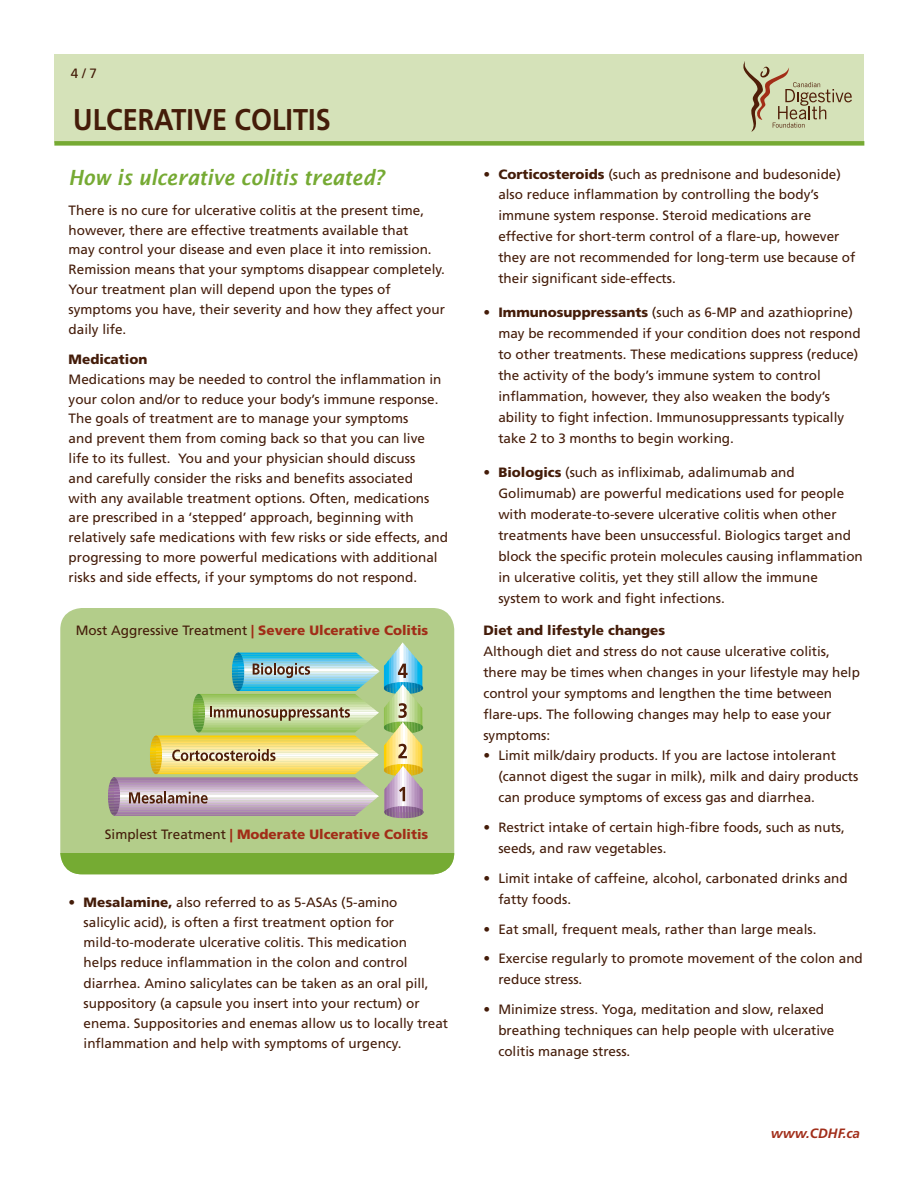
<style>
.page{position:relative;width:918px;height:1188px;background:#fff}
.page>*{position:absolute;margin:0;border:0;box-sizing:border-box;transform-origin:0 0}
.t1{font:700 30px "Frutiger";color:#441c09;scale:.9 1}
.t2{font:italic 600 21px "Lucida Sans";color:#76aa33;scale:.9 1}
.t3{font:13.5px/19.8px "Frutiger";color:#441c09}
.t4{font:900 13.5px "Frutiger";color:#a12d17}
.t5{font:900 13.5px "Frutiger";color:#441c09}
.t6{font:italic 700 13.5px "Frutiger";color:#a12d19}
.s1{font-weight:400;color:#441c09}
.s2{font-weight:900}
.s3{color:#fff}
</style>
<div class="page">
<div style="left:54px;top:54px;width:810px;height:88px;background:#d5e2b9"></div>
<div style="left:54px;top:141px;width:810px;height:5px;background:#76aa33"></div>
<svg style="left:743px;top:61px;width:109px;height:71px"></svg>
<div style="left:60px;top:608px;width:394px;height:266px;background:#b3cd8a;border-radius:22px"></div>
<div style="left:60px;top:853px;width:394px;height:21px;background:#75ab33"></div>
<hr style="left:421px;top:643px;width:1px;height:45px;background:#00aee9">
<hr style="left:420px;top:643px;width:1px;height:45px;background:#00b2eb">
<hr style="left:418px;top:643px;width:2px;height:45px;background:#00b6ec">
<hr style="left:417px;top:643px;width:1px;height:45px;background:#16baed">
<hr style="left:415px;top:643px;width:2px;height:45px;background:#41c0ef">
<hr style="left:413px;top:643px;width:2px;height:45px;background:#5bc5f1">
<hr style="left:412px;top:643px;width:1px;height:45px;background:#71caf2">
<hr style="left:410px;top:643px;width:2px;height:45px;background:#84d0f4">
<hr style="left:409px;top:643px;width:1px;height:45px;background:#97d6f6">
<hr style="left:407px;top:643px;width:2px;height:45px;background:#aaddf8">
<hr style="left:406px;top:643px;width:1px;height:45px;background:#bee5fa">
<hr style="left:404px;top:643px;width:2px;height:45px;background:#d3edfb">
<hr style="left:403px;top:643px;width:1px;height:45px;background:#e8f6fd">
<hr style="left:401px;top:643px;width:2px;height:45px;background:#fff">
<hr style="left:400px;top:643px;width:2px;height:45px;background:#fff">
<hr style="left:399px;top:643px;width:1px;height:45px;background:#e2f3fd">
<hr style="left:397px;top:643px;width:2px;height:45px;background:#c6e8fa">
<hr style="left:396px;top:643px;width:1px;height:45px;background:#acdef8">
<hr style="left:394px;top:643px;width:2px;height:45px;background:#93d5f6">
<hr style="left:392px;top:643px;width:2px;height:45px;background:#7bcdf3">
<hr style="left:391px;top:643px;width:1px;height:45px;background:#60c6f1">
<hr style="left:389px;top:643px;width:2px;height:45px;background:#3ebfef">
<hr style="left:388px;top:643px;width:1px;height:45px;background:#00b9ed">
<hr style="left:386px;top:643px;width:2px;height:45px;background:#00b3eb">
<hr style="left:385px;top:643px;width:1px;height:45px;background:#00aee9">
<hr style="left:384px;top:643px;width:1px;height:45px;background:#00aee9">
<svg style="left:108px;top:652px;width:316px;height:166px"></svg>
<p class="t3" style="left:71px;top:63px;width:28px">4 / 7</p>
<h1 class="t1" style="left:73px;top:102px;width:288px">ULCERATIVE COLITIS</h1>
<h2 class="t2" style="left:69px;top:165px;width:352px">How is ulcerative colitis treated?</h2>
<p class="t3" style="left:69px;top:200px;width:378px">There is no cure for ulcerative colitis at the present time, however, there are effective treatments available that<br>may control your disease and even place it into remission.<br>Remission means that your symptoms disappear completely.<br>Your treatment plan will depend upon the types of symptoms you have, their severity and how they affect your daily life.</p>
<p class="t5" style="left:69px;top:351px;width:80px">Medication</p>
<p class="t3" style="left:69px;top:369px;width:381px">Medications may be needed to control the inflammation in your colon and/or to reduce your body’s immune response.<br>The goals of treatment are to manage your symptoms<br>and prevent them from coming back so that you can live life to its fullest. You and your physician should discuss<br>and carefully consider the risks and benefits associated<br>with any available treatment options. Often, medications are prescribed in a ‘stepped’ approach, beginning with relatively safe medications with few risks or side effects, and progressing to more powerful medications with additional risks and side effects, if your symptoms do not respond.</p>
<p class="t4" style="left:76px;top:622px;width:354px"><span class="s1">Most Aggressive Treatment</span> | Severe Ulcerative Colitis</p>
<p class="t4" style="left:105px;top:826px;width:325px"><span class="s1">Simplest Treatment</span> | Moderate Ulcerative Colitis</p>
<p class="t3" style="left:84px;top:892px;width:366px;line-height:20.2px;text-indent:-15px">• <span class="s2">Mesalamine,</span> also referred to as 5-ASAs (5-amino<br>salicylic acid), is often a first treatment option for mild-to-moderate ulcerative colitis. This medication<br>helps reduce inflammation in the colon and control diarrhea. Amino salicylates can be taken as an oral pill, suppository (a capsule you insert into your rectum) or enema. Suppositories and enemas allow us to locally treat inflammation and help with symptoms of urgency.</p>
<p class="t3" style="left:498px;top:163px;width:359px;line-height:21px;text-indent:-15px">• <span class="s2">Corticosteroids</span> (such as prednisone and budesonide) also reduce inflammation by controlling the body’s immune system response. Steroid medications are effective for short-term control of a flare-up, however they are not recommended for long-term use because of their significant side-effects.</p>
<p class="t3" style="left:498px;top:302px;width:364px;line-height:21px;text-indent:-15px">• <span class="s2">Immunosuppressants</span> (such as 6-MP and azathioprine) may be recommended if your condition does not respond to other treatments. These medications suppress (reduce) the activity of the body’s immune system to control inflammation, however, they also weaken the body’s ability to fight infection. Immunosuppressants typically take 2 to 3 months to begin working.</p>
<p class="t3" style="left:498px;top:462px;width:366px;line-height:20.9px;text-indent:-15px">• <span class="s2">Biologics</span> (such as infliximab, adalimumab and Golimumab) are powerful medications used for people with moderate-to-severe ulcerative colitis when other treatments have been unsuccessful. Biologics target and block the specific protein molecules causing inflammation in ulcerative colitis, yet they still allow the immune system to work and fight infections.</p>
<p class="t5" style="left:483px;top:622px;width:183px">Diet and lifestyle changes</p>
<p class="t3" style="left:483px;top:641px;width:378px;line-height:20.9px">Although diet and stress do not cause ulcerative colitis, there may be times when changes in your lifestyle may help control your symptoms and lengthen the time between flare-ups. The following changes may help to ease your symptoms:</p>
<p class="t3" style="left:498px;top:745px;width:362px;line-height:20.9px;text-indent:-15px">• Limit milk/dairy products. If you are lactose intolerant (cannot digest the sugar in milk), milk and dairy products can produce symptoms of excess gas and diarrhea.</p>
<p class="t3" style="left:498px;top:817px;width:348px;line-height:20.9px;text-indent:-15px">• Restrict intake of certain high-fibre foods, such as nuts, seeds, and raw vegetables.</p>
<p class="t3" style="left:498px;top:868px;width:351px;line-height:20.9px;text-indent:-15px">• Limit intake of caffeine, alcohol, carbonated drinks and fatty foods.</p>
<p class="t3" style="left:483px;top:919px;width:335px">• Eat small, frequent meals, rather than large meals.</p>
<p class="t3" style="left:498px;top:948px;width:366px;line-height:20.9px;text-indent:-15px">• Exercise regularly to promote movement of the colon and reduce stress.</p>
<p class="t3" style="left:498px;top:999px;width:338px;line-height:21px;text-indent:-15px">• Minimize stress. Yoga, meditation and slow, relaxed breathing techniques can help people with ulcerative colitis manage stress.</p>
<p class="t6" style="left:736px;top:1125px;width:131px"><span class="s3">&lt;http://</span>www.cdhf.ca<span class="s3">&gt;</span></p>
</div>
